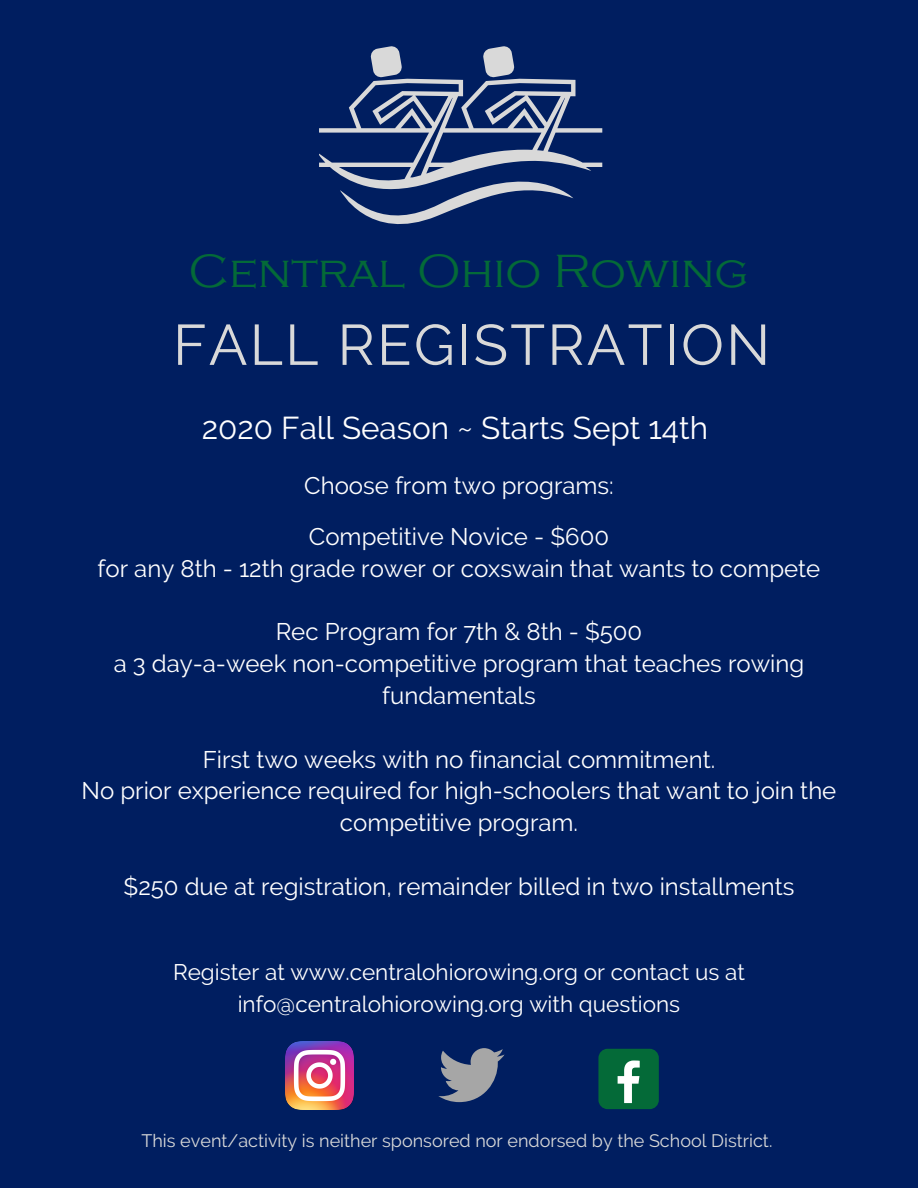
<style>
.page{position:relative;width:918px;height:1188px;background:#001e60}
.page>*{position:absolute;margin:0;border:0;box-sizing:border-box;transform-origin:0 0}
.t1{font:57px "Raleway";letter-spacing:.04em;color:#d9d9d9}
.t2{font:300 48px "Copperplate Gothic";color:#046a38}
.t3{font:31.5px "Raleway";color:#fff}
.t4{font:24px/31.8px "Raleway";color:#fff;text-align:center}
.t5{font:22.5px/31.5px "Raleway";color:#fff;text-align:center}
.t6{font:18px "Raleway";color:#d9d9d9}
</style>
<div class="page">
<div style="left:598px;top:1049px;width:61px;height:60px;background:#046a38;border-radius:9px"></div>
<svg style="left:618px;top:1060px;width:22px;height:43px"></svg>
<img style="left:286px;top:1041px;width:68px;height:68px">
<svg style="left:438px;top:1048px;width:67px;height:54px"></svg>
<svg style="left:319px;top:46px;width:283px;height:178px"></svg>
<h2 class="t2" style="left:189px;top:245px;width:561px">Central Ohio Rowing</h2>
<h1 class="t1" style="left:173px;top:311px;width:599px">FALL REGISTRATION</h1>
<h3 class="t3" style="left:202px;top:409px;width:508px">2020 Fall Season ~ Starts Sept 14th</h3>
<p class="t4" style="left:304px;top:459px;width:311px;line-height:51.3px;text-align:left">Choose from two programs:<br>Competitive Novice - $600</p>
<p class="t4" style="left:98px;top:552px;width:724px">for any 8th - 12th grade rower or coxswain that wants to compete</p>
<p class="t4" style="left:114px;top:616px;width:692px">Rec Program for 7th &amp; 8th - $500<br>a 3 day-a-week non-competitive program that teaches rowing fundamentals</p>
<p class="t4" style="left:82px;top:743px;width:756px">First two weeks with no financial commitment.<br>No prior experience required for high-schoolers that want to join the competitive program.</p>
<p class="t4" style="left:123px;top:870px;width:673px">$250 due at registration, remainder billed in two installments</p>
<p class="t5" style="left:173px;top:956px;width:573px">Register at www.centralohiorowing.org or contact us at info@centralohiorowing.org with questions</p>
<p class="t6" style="left:142px;top:1130px;width:632px">This event/activity is neither sponsored nor endorsed by the School District.</p>
</div>
